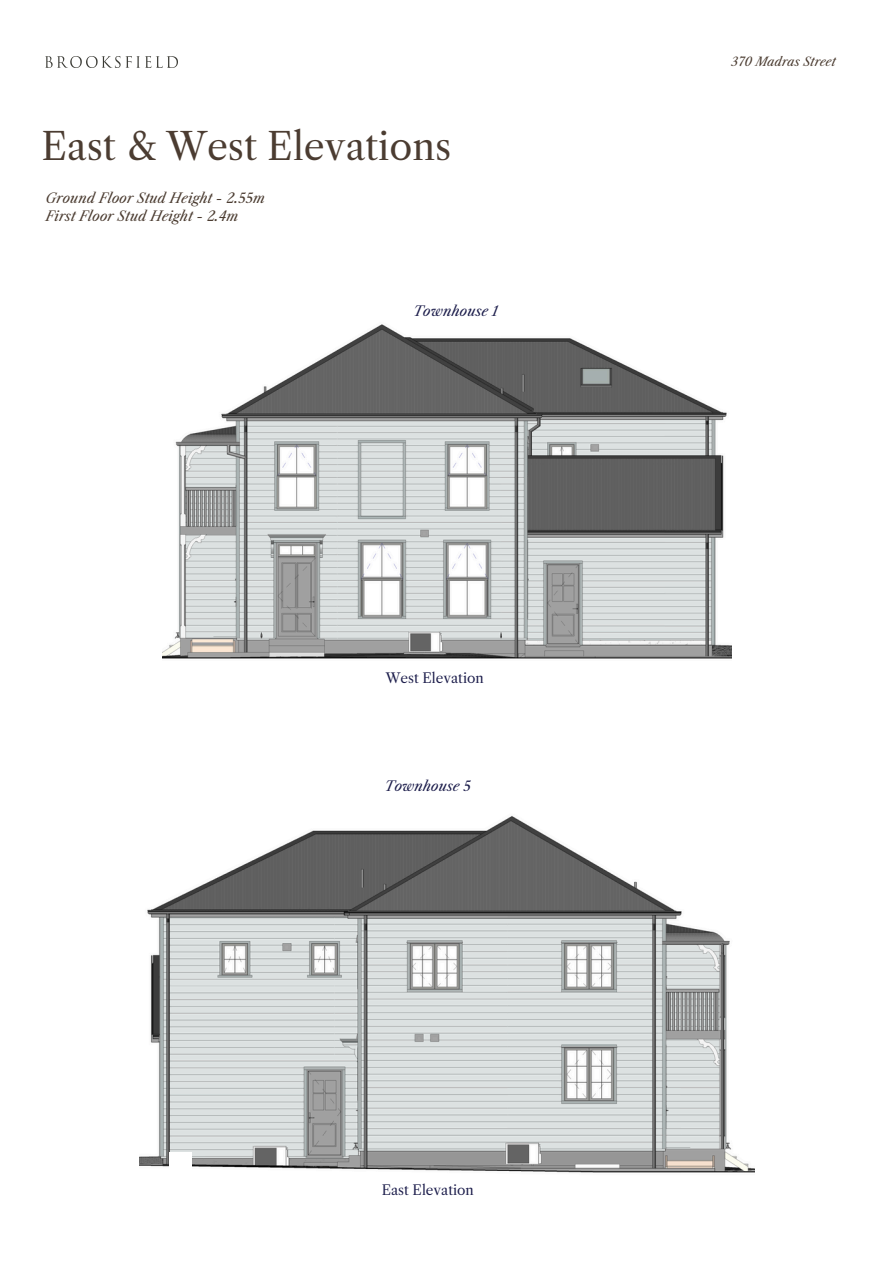
<style>
.page{position:relative;width:894px;height:1264px;background:#fff}
.page>*{position:absolute;margin:0;border:0;box-sizing:border-box;transform-origin:0 0}
.t1{font:37.2px "Libre Caslon Text";color:#4b3c31}
.t2{font:13.65px "Libre Caslon Text";color:#1c1d4b}
.t3{font:italic 13.65px "Libre Caslon Text";color:#1c1d4b}
.t4{font:italic 13.5px/18px "Libre Caslon Text";color:#4b3c31}
.t5{font:italic 12px "Libre Caslon Text";color:#4b3c31}
</style>
<div class="page">
<img style="left:46px;top:56px;width:131px;height:11px">
<img style="left:139px;top:816px;width:614px;height:357px">
<div style="left:169px;top:1152px;width:22px;height:24px;background:#fff"></div>
<img style="left:162px;top:324px;width:569px;height:335px">
<h2 class="t1" style="left:41px;top:124px;width:411px">East &amp; West Elevations</h2>
<p class="t4" style="left:46px;top:189px;width:221px">Ground Floor Stud Height - 2.55m<br>First Floor Stud Height - 2.4m</p>
<h2 class="t3" style="left:413px;top:303px;width:86px">Townhouse 1</h2>
<h1 class="t2" style="left:385px;top:669px;width:99px">West Elevation</h1>
<p class="t3" style="left:384px;top:777px;width:88px">Townhouse 5</p>
<p class="t2" style="left:381px;top:1181px;width:94px">East Elevation</p>
<h2 class="t5" style="left:731px;top:54px;width:106px">370 Madras Street</h2>
</div>
